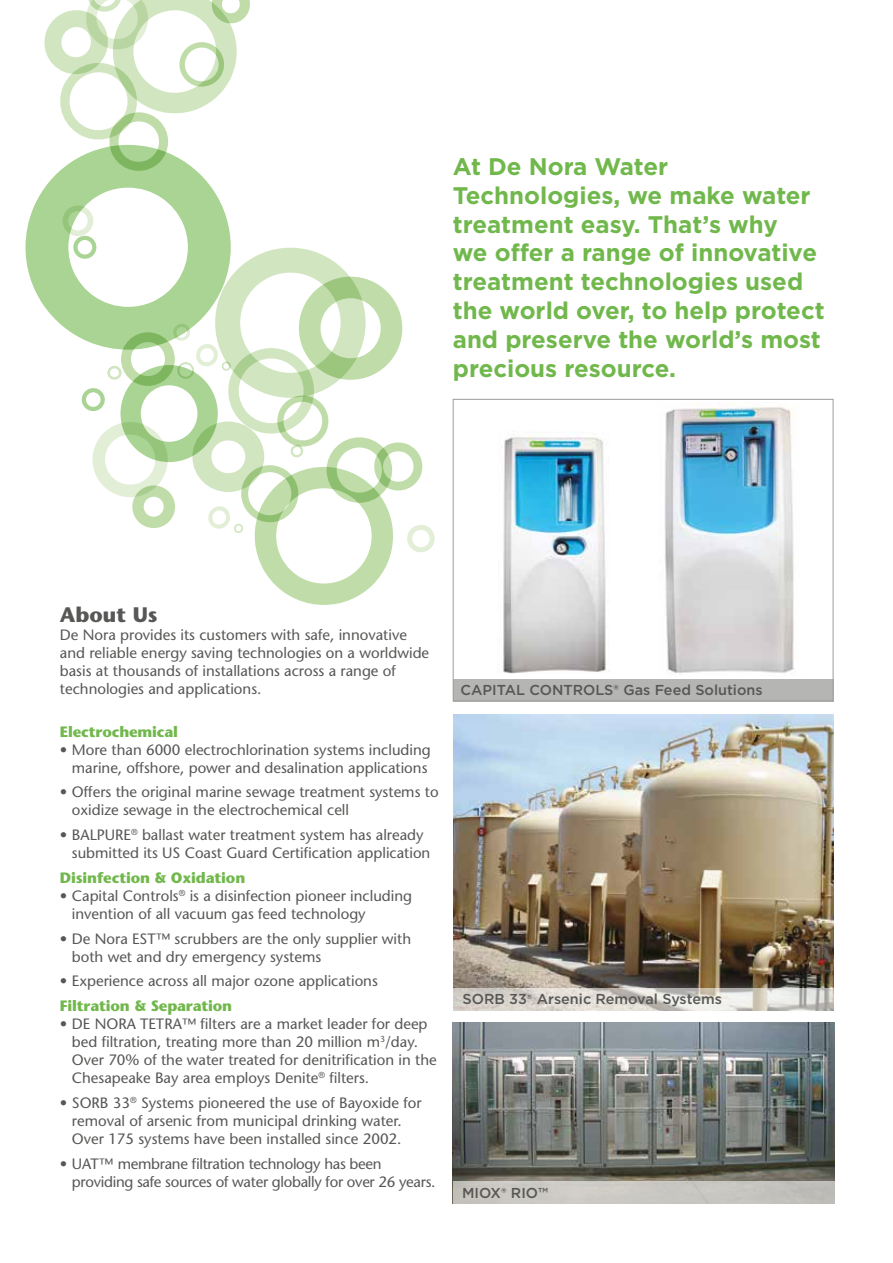
<style>
.page{position:relative;width:893px;height:1263px;background:#fff}
.page>*{position:absolute;margin:0;border:0;box-sizing:border-box;transform-origin:0 0}
.t1{font:700 24px/28.8px "Gotham";color:#71b84c}
.t2{font:700 21px "Stone Sans";color:#575756}
.t3{font:15px/18px "Stone Sans";color:#575756}
.t4{font:15px/18px "Stone Sans";letter-spacing:-.02em;color:#575756}
.t5{font:700 15px "Stone Sans";letter-spacing:-.01em;color:#71b84c}
.t6{font:500 14.4px "Gotham";color:#575756}
</style>
<div class="page">
<img style="left:454px;top:714px;width:380px;height:274px">
<svg style="left:454px;top:988px;width:380px;height:23px;background:#d7d4ce"></svg>
<div style="left:453px;top:399px;width:380px;height:302px;background:#fff;border:1px solid #9d9d9c"></div>
<img style="left:453px;top:1023px;width:381px;height:158px">
<div style="left:453px;top:1181px;width:381px;height:23px;background:#c9c7c2"></div>
<svg style="left:26px;top:0;width:409px;height:605px"></svg>
<div style="left:453px;top:679px;width:380px;height:22px;background:#b5b5b4"></div>
<img style="left:503px;top:430px;width:104px;height:243px">
<img style="left:664px;top:402px;width:130px;height:272px">
<h1 class="t1" style="left:453px;top:152px;width:373px">At De Nora Water<br>Technologies, we make water treatment easy. That’s why<br>we offer a range of innovative treatment technologies used the world over, to help protect and preserve the world’s most precious resource.</h1>
<h2 class="t2" style="left:60px;top:601px;width:99px">About Us</h2>
<p class="t3" style="left:60px;top:625px;width:371px">De Nora provides its customers with safe, innovative and reliable energy saving technologies on a worldwide basis at thousands of installations across a range of technologies and applications.</p>
<p class="t5" style="left:60px;top:722px;width:120px">Electrochemical</p>
<p class="t3" style="left:60px;top:740px;width:372px;text-align:center">• More than 6000 electrochlorination systems including marine, offshore, power and desalination applications</p>
<p class="t3" style="left:72px;top:783px;width:368px;text-indent:-12px">• Offers the original marine sewage treatment systems to oxidize sewage in the electrochemical cell</p>
<p class="t3" style="left:72px;top:826px;width:360px;text-indent:-12px">• BALPURE<sup>®</sup> ballast water treatment system has already submitted its US Coast Guard Certification application</p>
<p class="t5" style="left:60px;top:868px;width:187px">Disinfection &amp; Oxidation</p>
<p class="t3" style="left:72px;top:886px;width:342px;text-indent:-12px">• Capital Controls<sup>®</sup> is a disinfection pioneer including invention of all vacuum gas feed technology</p>
<p class="t3" style="left:72px;top:929px;width:341px;text-indent:-12px">• De Nora EST™ scrubbers are the only supplier with both wet and dry emergency systems</p>
<p class="t3" style="left:60px;top:972px;width:319px">• Experience across all major ozone applications</p>
<p class="t5" style="left:60px;top:996px;width:174px">Filtration &amp; Separation</p>
<p class="t3" style="left:72px;top:1015px;width:366px;text-indent:-12px">• DE NORA TETRA™ filters are a market leader for deep bed filtration, treating more than 20 million m<sup>3</sup>/day.<br>Over 70% of the water treated for denitrification in the Chesapeake Bay area employs Denite<sup>®</sup> filters.</p>
<p class="t3" style="left:60px;top:1093px;width:363px;text-align:center">• SORB 33<sup>®</sup> Systems pioneered the use of Bayoxide for removal of arsenic from municipal drinking water.<br>Over 175 systems have been installed since 2002.</p>
<p class="t4" style="left:72px;top:1154px;width:365px;text-indent:-12px">• UAT™ membrane filtration technology has been providing safe sources of water globally for over 26 years.</p>
<p class="t6" style="left:461px;top:680px;width:304px">CAPITAL CONTROLS® Gas Feed Solutions</p>
<p class="t6" style="left:463px;top:990px;width:261px">SORB 33® Arsenic Removal Systems</p>
<p class="t6" style="left:462px;top:1183px;width:88px">MIOX® RIO™</p>
</div>
